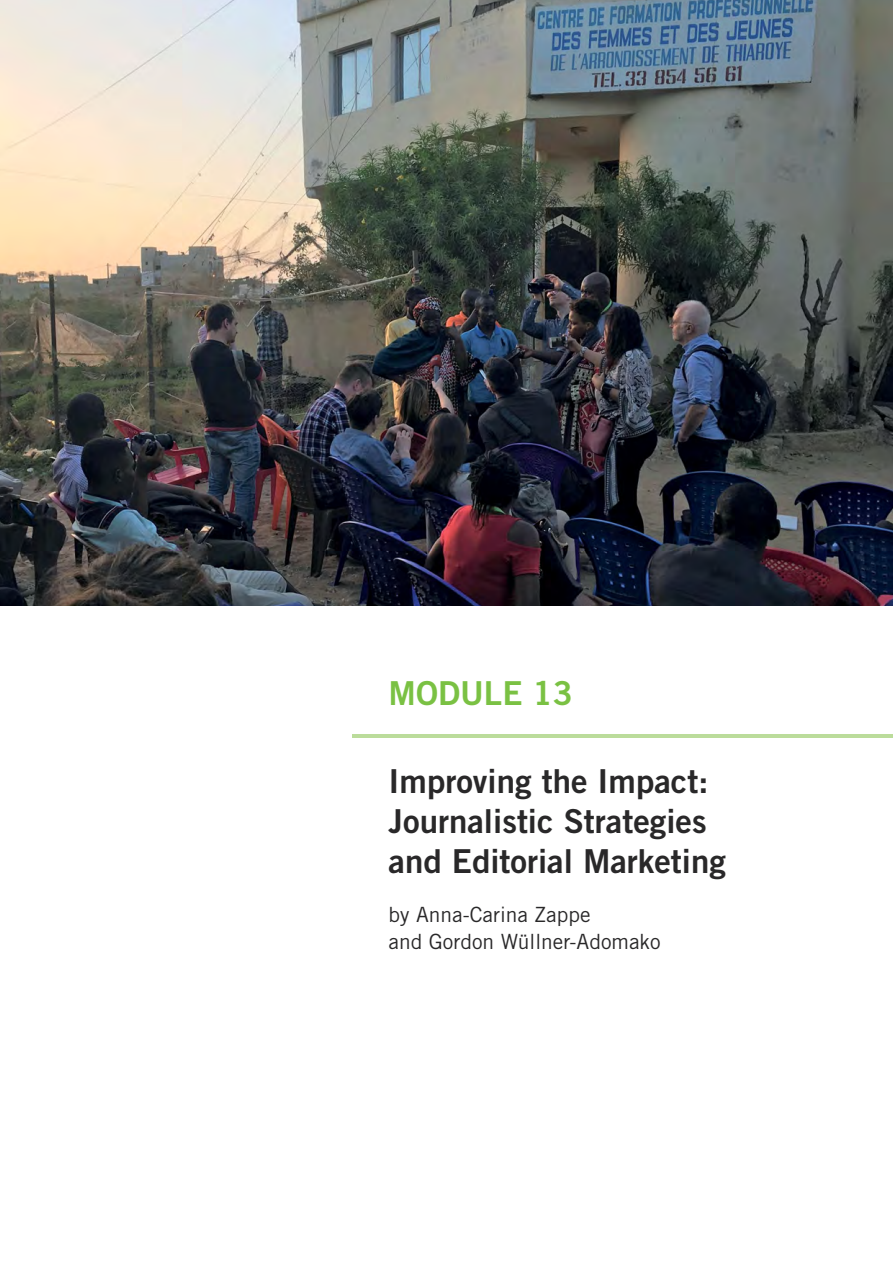
<style>
.page{position:relative;width:893px;height:1263px;background:#fff}
.page>*{position:absolute;margin:0;border:0;box-sizing:border-box;transform-origin:0 0}
.t1{font:33px/39.6px "Trade Gothic LT Std Bd 2";color:#292829}
.t2{font:33px "Trade Gothic LT Std Bd 2";color:#7ac143}
.t3{font:21px/27px "Trade Gothic LT Std";color:#292829}
</style>
<div class="page">
<hr style="left:353px;top:735px;width:540px;height:3px;background:#bbdc9b">
<img style="left:0;top:0;width:893px;height:606px">
<p class="t2" style="left:389px;top:672px;width:186px">MODULE 13</p>
<p class="t1" style="left:389px;top:761px;width:339px">Improving the Impact:<br>Journalistic Strategies and Editorial Marketing</p>
<p class="t3" style="left:389px;top:901px;width:273px">by Anna-Carina Zappe<br>and Gordon Wüllner-Adomako</p>
</div>
